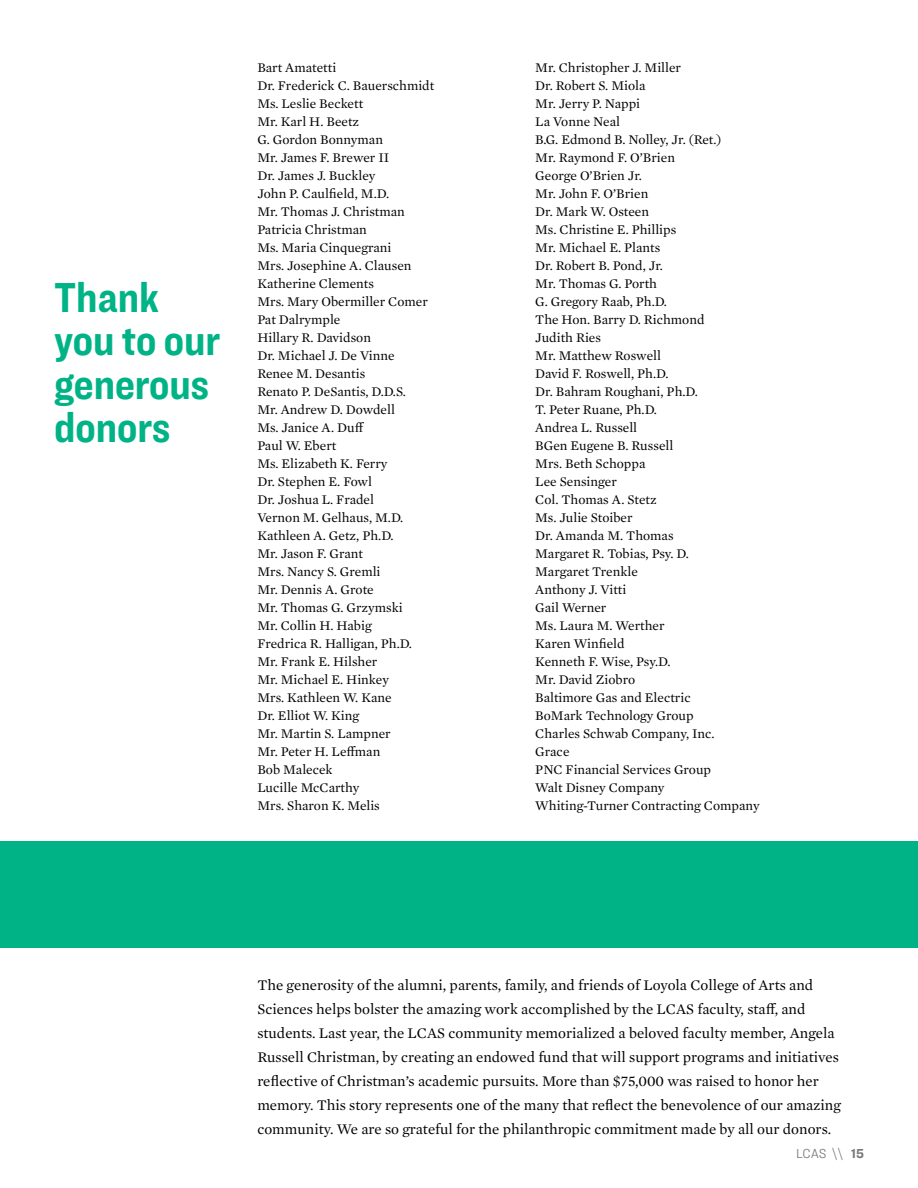
<style>
.page{position:relative;width:918px;height:1188px;background:#fff}
.page>*{position:absolute;margin:0;border:0;box-sizing:border-box;transform-origin:0 0}
.t1{font:700 43.5px/43.5px "Ringside Condensed";color:#00b386}
.t2{font:15px/24px "Mercury Text G1";color:#000}
.t3{font:13.5px "Mercury Text G1";color:#000}
.t4{font:300 13.5px "Ringside Narrow";color:#77787b}
.s1{font-weight:700}
</style>
<div class="page">
<div style="left:0;top:841px;width:918px;height:106px;background:#00b386"></div>
<p class="t1" style="left:54px;top:274px;width:168px">Thank you to our generous donors</p>
<p class="t3" style="left:257px;top:58px;width:80px">Bart Amatetti</p>
<p class="t3" style="left:257px;top:76px;width:179px">Dr. Frederick C. Bauerschmidt</p>
<p class="t3" style="left:257px;top:94px;width:107px">Ms. Leslie Beckett</p>
<p class="t3" style="left:257px;top:112px;width:103px">Mr. Karl H. Beetz</p>
<p class="t3" style="left:257px;top:130px;width:127px">G. Gordon Bonnyman</p>
<p class="t3" style="left:257px;top:148px;width:134px">Mr. James F. Brewer II</p>
<p class="t3" style="left:257px;top:166px;width:120px">Dr. James J. Buckley</p>
<p class="t3" style="left:257px;top:184px;width:133px">John P. Caulfield, M.D.</p>
<p class="t3" style="left:257px;top:202px;width:149px">Mr. Thomas J. Christman</p>
<p class="t3" style="left:257px;top:220px;width:111px">Patricia Christman</p>
<p class="t3" style="left:257px;top:238px;width:136px">Ms. Maria Cinquegrani</p>
<p class="t3" style="left:257px;top:256px;width:156px">Mrs. Josephine A. Clausen</p>
<p class="t3" style="left:257px;top:274px;width:118px">Katherine Clements</p>
<p class="t3" style="left:257px;top:292px;width:172px">Mrs. Mary Obermiller Comer</p>
<p class="t3" style="left:257px;top:310px;width:85px">Pat Dalrymple</p>
<p class="t3" style="left:257px;top:328px;width:115px">Hillary R. Davidson</p>
<p class="t3" style="left:257px;top:346px;width:139px">Dr. Michael J. De Vinne</p>
<p class="t3" style="left:257px;top:364px;width:109px">Renee M. Desantis</p>
<p class="t3" style="left:257px;top:382px;width:150px">Renato P. DeSantis, D.D.S.</p>
<p class="t3" style="left:257px;top:400px;width:139px">Mr. Andrew D. Dowdell</p>
<p class="t3" style="left:257px;top:418px;width:108px">Ms. Janice A. Duff</p>
<p class="t3" style="left:257px;top:436px;width:81px">Paul W. Ebert</p>
<p class="t3" style="left:257px;top:454px;width:132px">Ms. Elizabeth K. Ferry</p>
<p class="t3" style="left:257px;top:472px;width:116px">Dr. Stephen E. Fowl</p>
<p class="t3" style="left:257px;top:490px;width:118px">Dr. Joshua L. Fradel</p>
<p class="t3" style="left:257px;top:508px;width:147px">Vernon M. Gelhaus, M.D.</p>
<p class="t3" style="left:257px;top:526px;width:138px">Kathleen A. Getz, Ph.D.</p>
<p class="t3" style="left:257px;top:544px;width:107px">Mr. Jason F. Grant</p>
<p class="t3" style="left:257px;top:562px;width:125px">Mrs. Nancy S. Gremli</p>
<p class="t3" style="left:257px;top:580px;width:118px">Mr. Dennis A. Grote</p>
<p class="t3" style="left:257px;top:598px;width:147px">Mr. Thomas G. Grzymski</p>
<p class="t3" style="left:257px;top:616px;width:116px">Mr. Collin H. Habig</p>
<p class="t3" style="left:257px;top:634px;width:156px">Fredrica R. Halligan, Ph.D.</p>
<p class="t3" style="left:257px;top:652px;width:122px">Mr. Frank E. Hilsher</p>
<p class="t3" style="left:257px;top:670px;width:133px">Mr. Michael E. Hinkey</p>
<p class="t3" style="left:257px;top:688px;width:136px">Mrs. Kathleen W. Kane</p>
<p class="t3" style="left:257px;top:706px;width:103px">Dr. Elliot W. King</p>
<p class="t3" style="left:257px;top:724px;width:135px">Mr. Martin S. Lampner</p>
<p class="t3" style="left:257px;top:742px;width:124px">Mr. Peter H. Leffman</p>
<p class="t3" style="left:257px;top:760px;width:77px">Bob Malecek</p>
<p class="t3" style="left:257px;top:778px;width:104px">Lucille McCarthy</p>
<p class="t3" style="left:257px;top:796px;width:124px">Mrs. Sharon K. Melis</p>
<p class="t3" style="left:535px;top:58px;width:147px">Mr. Christopher J. Miller</p>
<p class="t3" style="left:535px;top:76px;width:112px">Dr. Robert S. Miola</p>
<p class="t3" style="left:535px;top:94px;width:106px">Mr. Jerry P. Nappi</p>
<p class="t3" style="left:535px;top:112px;width:86px">La Vonne Neal</p>
<p class="t3" style="left:535px;top:130px;width:188px">B.G. Edmond B. Nolley, Jr. (Ret.)</p>
<p class="t3" style="left:535px;top:148px;width:141px">Mr. Raymond F. O’Brien</p>
<p class="t3" style="left:535px;top:166px;width:108px">George O’Brien Jr.</p>
<p class="t3" style="left:535px;top:184px;width:115px">Mr. John F. O’Brien</p>
<p class="t3" style="left:535px;top:202px;width:115px">Dr. Mark W. Osteen</p>
<p class="t3" style="left:535px;top:220px;width:142px">Ms. Christine E. Phillips</p>
<p class="t3" style="left:535px;top:238px;width:127px">Mr. Michael E. Plants</p>
<p class="t3" style="left:535px;top:256px;width:129px">Dr. Robert B. Pond, Jr.</p>
<p class="t3" style="left:535px;top:274px;width:123px">Mr. Thomas G. Porth</p>
<p class="t3" style="left:535px;top:292px;width:133px">G. Gregory Raab, Ph.D.</p>
<p class="t3" style="left:535px;top:310px;width:171px">The Hon. Barry D. Richmond</p>
<p class="t3" style="left:535px;top:328px;width:67px">Judith Ries</p>
<p class="t3" style="left:535px;top:346px;width:127px">Mr. Matthew Roswell</p>
<p class="t3" style="left:535px;top:364px;width:135px">David F. Roswell, Ph.D.</p>
<p class="t3" style="left:535px;top:382px;width:164px">Dr. Bahram Roughani, Ph.D.</p>
<p class="t3" style="left:535px;top:400px;width:123px">T. Peter Ruane, Ph.D.</p>
<p class="t3" style="left:535px;top:418px;width:103px">Andrea L. Russell</p>
<p class="t3" style="left:535px;top:436px;width:139px">BGen Eugene B. Russell</p>
<p class="t3" style="left:535px;top:454px;width:112px">Mrs. Beth Schoppa</p>
<p class="t3" style="left:535px;top:472px;width:83px">Lee Sensinger</p>
<p class="t3" style="left:535px;top:490px;width:123px">Col. Thomas A. Stetz</p>
<p class="t3" style="left:535px;top:507px;width:99px">Ms. Julie Stoiber</p>
<p class="t3" style="left:535px;top:525px;width:140px">Dr. Amanda M. Thomas</p>
<p class="t3" style="left:535px;top:543px;width:155px">Margaret R. Tobias, Psy. D.</p>
<p class="t3" style="left:535px;top:561px;width:104px">Margaret Trenkle</p>
<p class="t3" style="left:535px;top:579px;width:93px">Anthony J. Vitti</p>
<p class="t3" style="left:535px;top:597px;width:73px">Gail Werner</p>
<p class="t3" style="left:535px;top:615px;width:131px">Ms. Laura M. Werther</p>
<p class="t3" style="left:535px;top:633px;width:91px">Karen Winfield</p>
<p class="t3" style="left:535px;top:651px;width:137px">Kenneth F. Wise, Psy.D.</p>
<p class="t3" style="left:535px;top:669px;width:101px">Mr. David Ziobro</p>
<p class="t3" style="left:535px;top:687px;width:157px">Baltimore Gas and Electric</p>
<p class="t3" style="left:535px;top:705px;width:160px">BoMark Technology Group</p>
<p class="t3" style="left:535px;top:723px;width:181px">Charles Schwab Company, Inc.</p>
<p class="t3" style="left:535px;top:741px;width:36px">Grace</p>
<p class="t3" style="left:535px;top:759px;width:177px">PNC Financial Services Group</p>
<p class="t3" style="left:535px;top:777px;width:131px">Walt Disney Company</p>
<p class="t3" style="left:535px;top:795px;width:226px">Whiting-Turner Contracting Company</p>
<p class="t2" style="left:257px;top:972px;width:585px">The generosity of the alumni, parents, family, and friends of Loyola College of Arts and Sciences helps bolster the amazing work accomplished by the LCAS faculty, staff, and students. Last year, the LCAS community memorialized a beloved faculty member, Angela Russell Christman, by creating an endowed fund that will support programs and initiatives reflective of Christman’s academic pursuits. More than $75,000 was raised to honor her memory. This story represents one of the many that reflect the benevolence of our amazing community. We are so grateful for the philanthropic commitment made by all our donors.</p>
<p class="t4" style="left:796px;top:1145px;width:69px">LCAS \\ <span class="s1">15</span></p>
</div>
